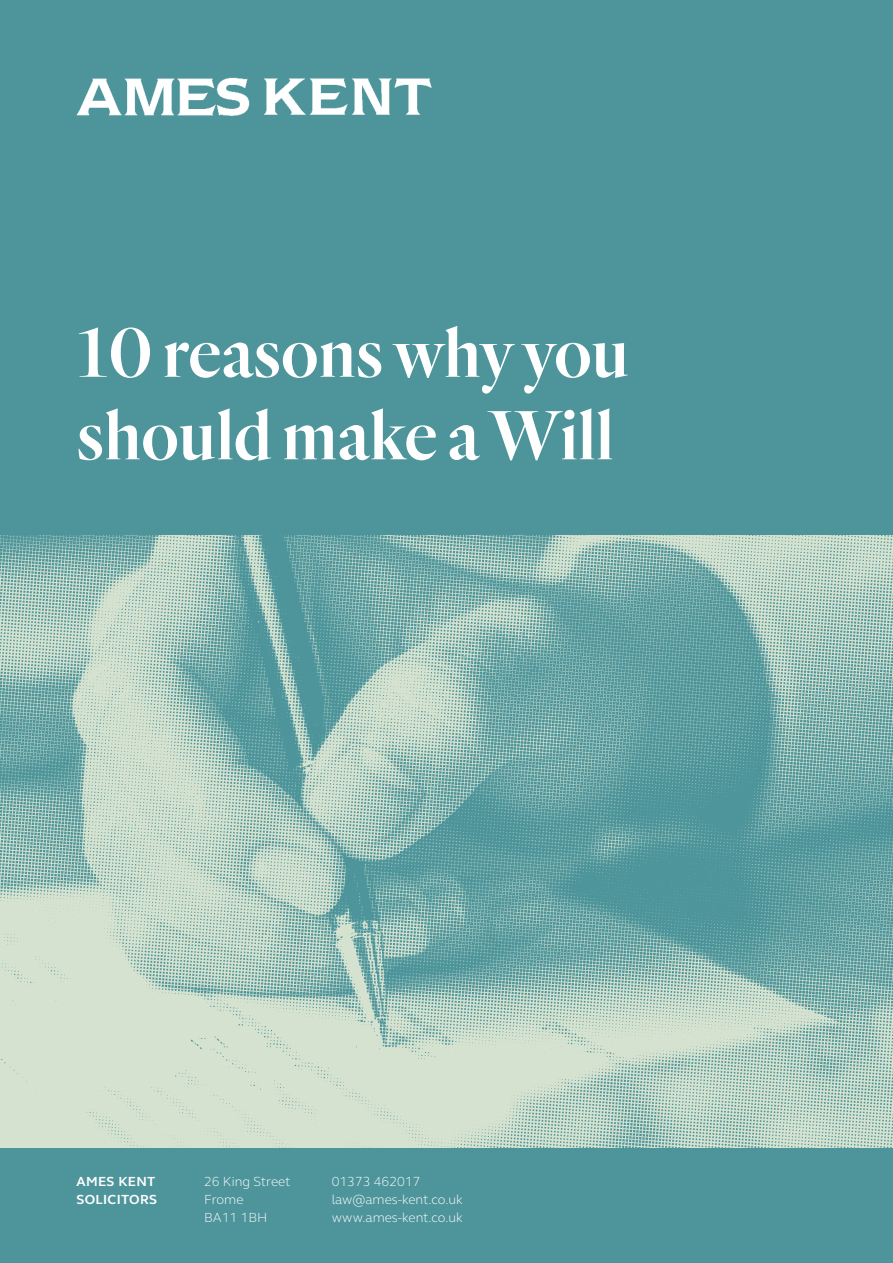
<style>
.page{position:relative;width:893px;height:1263px;background:#4d959b}
.page>*{position:absolute;margin:0;border:0;box-sizing:border-box;transform-origin:0 0}
.t1{font:600 72px/82.5px "Quarto";color:#fff}
.Body{font:300 13.5px/18px "FS Elliot";color:#fff}
.Body-2{font:700 13.5px/18px "FS Elliot";letter-spacing:.025em;color:#fff}
</style>
<div class="page">
<img style="left:76px;top:77px;width:356px;height:39px">
<img style="left:0;top:536px;width:893px;height:612px">
<p class="t1" style="left:77px;top:311px;width:554px">10 reasons why you should make a Will</p>
<p class="Body-2" style="left:77px;top:1172px;width:82px">AMES KENT<br>SOLICITORS</p>
<p class="Body" style="left:332px;top:1172px;width:133px">01373 462017 law@ames-kent.co.uk www.ames-kent.co.uk</p>
<p class="Body" style="left:204px;top:1172px;width:88px">26 King Street<br>Frome<br>BA11 1BH</p>
</div>
